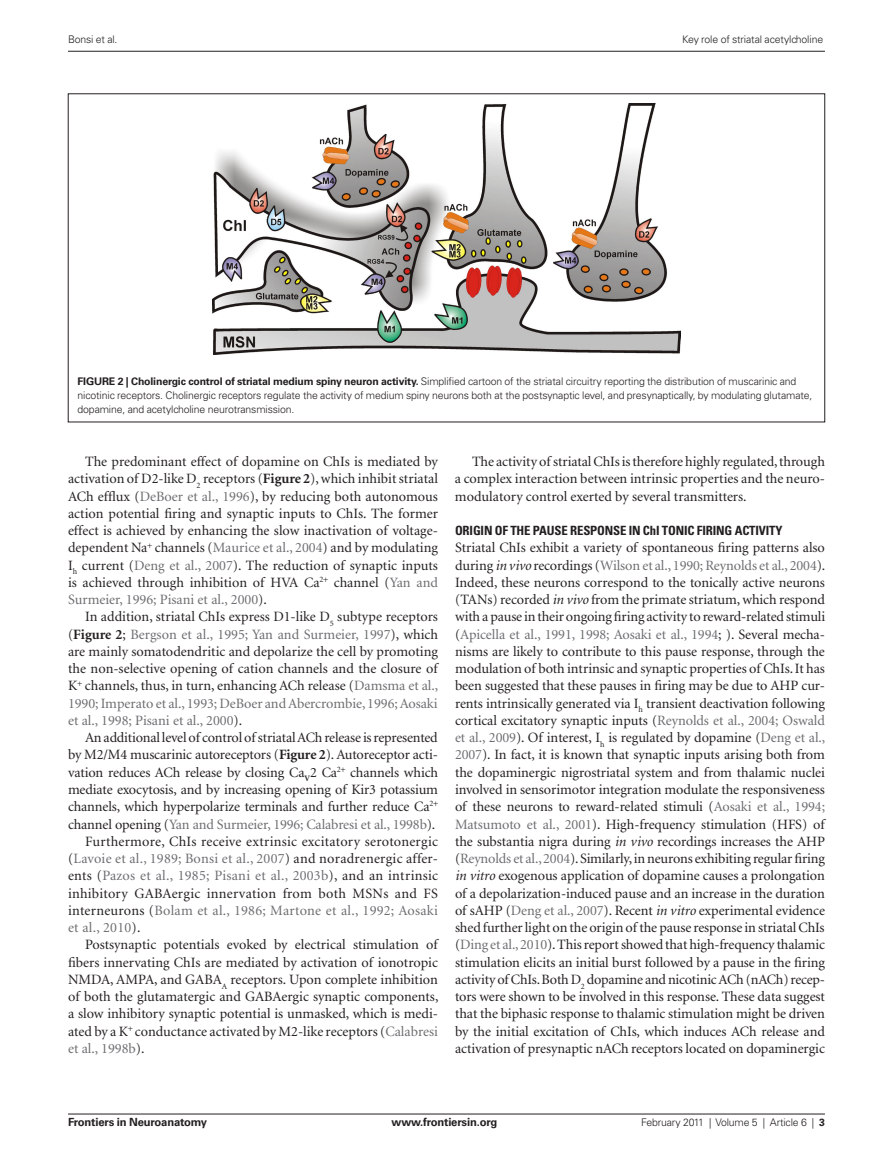
<style>
.page{position:relative;width:893px;height:1170px;background:#fff}
.page>*{position:absolute;margin:0;border:0;box-sizing:border-box;transform-origin:0 0}
.t1{font:14.25px/17.2px "Minion";letter-spacing:-.005em;color:#231f20;text-align:justify}
.t2{font:14.25px "Minion";letter-spacing:.015em;color:#6c6d70}
.t3{font:14.25px "Minion";letter-spacing:.015em;color:#231f20}
.t4{font:14.25px "Minion";letter-spacing:-.01em;color:#6c6d70}
.t5{font:700 condensed 12.75px "Univers";letter-spacing:-.01em;color:#231f20}
.t6{font:700 11.25px "Univers";letter-spacing:-.015em;color:#231f20}
.t7{font:300 10.5px/14.2px "Univers";letter-spacing:-.015em;color:#231f20}
.s1{font-weight:700}
.s2{color:#6c6d70}
.s3{color:#231f20}
.s4{font-style:italic}
</style>
<div class="page">
<img style="left:213px;top:103px;width:467px;height:251px">
<hr style="left:68px;top:1113px;width:757px;height:1px;background:#231f20">
<hr style="left:68px;top:51px;width:757px;height:1px;background:#231f20">
<p class="t7" style="left:68px;top:32px;width:51px">Bonsi et al.</p>
<p class="t7" style="left:682px;top:32px;width:143px">Key role of striatal acetylcholine</p>
<p class="t7" style="left:78px;top:374px;width:736px"><span class="s1">Figure 2 | Cholinergic control of striatal medium spiny neuron activity.</span> Simplified cartoon of the striatal circuitry reporting the distribution of muscarinic and nicotinic receptors. Cholinergic receptors regulate the activity of medium spiny neurons both at the postsynaptic level, and presynaptically, by modulating glutamate, dopamine, and acetylcholine neurotransmission.</p>
<p class="t1" style="left:68px;top:453px;width:371px;text-indent:17px">The predominant effect of dopamine on ChIs is mediated by activation of D2-like D<sub>2</sub> receptors (<span class="s1">Figure 2</span>), which inhibit striatal ACh efflux (<span class="s2">DeBoer et al., 1996</span>), by reducing both autonomous action potential firing and synaptic inputs to ChIs. The former effect is achieved by enhancing the slow inactivation of voltage&shy;dependent Na channels (<span class="s2">Maurice et al., 2004</span>) and by modulating I<sub>h</sub> current (<span class="s2">Deng et al., 2007</span>). The reduction of synaptic inputs is achieved through inhibition of HVA Ca<sup>2</sup> channel (<span class="s2">Yan and Surmeier, 1996; Pisani et al., 2000</span>).</p>
<p class="t1" style="left:68px;top:608px;width:372px;text-indent:17px">In addition, striatal ChIs express D1-like D<sub>5</sub> subtype receptors (<span class="s1">Figure 2</span>; <span class="s2">Bergson et al., 1995; Yan and Surmeier, 1997</span>), which are mainly somatodendritic and depolarize the cell by promoting the non-selective opening of cation channels and the closure of K channels, thus, in turn, enhancing ACh release (<span class="s2">Damsma et al., 1990; Imperato et al., 1993; DeBoer and Abercrombie, 1996; Aosaki et al., 1998; Pisani et al., 2000</span>).</p>
<p class="t1" style="left:85px;top:729px;width:354px">An additional level of control of striatal ACh release is represented</p>
<p class="t1" style="left:68px;top:746px;width:371px">by M2/M4 muscarinic autoreceptors (<span class="s1">Figure 2</span>). Autoreceptor acti-</p>
<p class="t1" style="left:68px;top:764px;width:371px">vation reduces ACh release by closing Ca<sub>V</sub>2 Ca<sup>2</sup> channels which</p>
<p class="t1" style="left:68px;top:781px;width:371px">mediate exocytosis, and by increasing opening of Kir3 potassium</p>
<p class="t1" style="left:68px;top:798px;width:367px">channels, which hyperpolarize terminals and further reduce Ca<sup>2</sup></p>
<p class="t4" style="left:68px;top:816px;width:369px"><span class="s3">channel opening (</span>Yan and Surmeier, 1996; Calabresi et al., 1998b<span class="s3">).</span></p>
<p class="t3" style="left:85px;top:834px;width:354px">Furthermore, ChIs receive extrinsic excitatory serotonergic</p>
<p class="t2" style="left:68px;top:851px;width:371px"><span class="s3">(</span>Lavoie et al., 1989; Bonsi et al., 2007<span class="s3">) and noradrenergic affer-</span></p>
<p class="t2" style="left:68px;top:868px;width:371px"><span class="s3">ents (</span>Pazos et al., 1985; Pisani et al., 2003b<span class="s3">), and an intrinsic</span></p>
<p class="t3" style="left:68px;top:885px;width:371px">inhibitory GABAergic innervation from both MSNs and FS</p>
<p class="t2" style="left:68px;top:903px;width:371px"><span class="s3">interneurons (</span>Bolam et al., 1986; Martone et al., 1992; Aosaki</p>
<p class="t2" style="left:68px;top:920px;width:74px">et al., 2010<span class="s3">).</span></p>
<p class="t1" style="left:85px;top:936px;width:354px">Postsynaptic potentials evoked by electrical stimulation of</p>
<p class="t1" style="left:68px;top:953px;width:371px">fibers innervating ChIs are mediated by activation of ionotropic</p>
<p class="t1" style="left:68px;top:971px;width:371px">NMDA, AMPA, and GABA<sub>A</sub> receptors. Upon complete inhibition</p>
<p class="t1" style="left:68px;top:988px;width:372px">of both the glutamatergic and GABAergic synaptic components,</p>
<p class="t1" style="left:68px;top:1005px;width:371px">a slow inhibitory synaptic potential is unmasked, which is medi-</p>
<p class="t1" style="left:68px;top:1022px;width:371px">ated by a K conductance activated by M2-like receptors (<span class="s2">Calabresi</span></p>
<p class="t2" style="left:68px;top:1041px;width:78px">et al., 1998b<span class="s3">).</span></p>
<p class="t1" style="left:455px;top:453px;width:371px;text-indent:17px">The activity of striatal ChIs is therefore highly regulated, through a complex interaction between intrinsic properties and the neuro&shy;modulatory control exerted by several transmitters.</p>
<p class="t5" style="left:455px;top:522px;width:329px">ORIGIN OF THE PAUSE RESPONSE IN CHI TONIC FIRING ACTIVITY</p>
<p class="t1" style="left:455px;top:539px;width:372px">Striatal ChIs exhibit a variety of spontaneous firing patterns also during <span class="s4">in vivo</span> recordings (<span class="s2">Wilson et al., 1990; Reynolds et al., 2004</span>).<br>Indeed, these neurons correspond to the tonically active neurons (TANs) recorded <span class="s4">in vivo</span> from the primate striatum, which respond with a pause in their ongoing firing activity to reward-related stimuli (<span class="s2">Apicella et al., 1991, 1998; Aosaki et al., 1994</span>; ). Several mecha&shy;nisms are likely to contribute to this pause response, through the modulation of both intrinsic and synaptic properties of ChIs. It has been suggested that these pauses in firing may be due to AHP cur&shy;rents intrinsically generated via I<sub>h</sub> transient deactivation following cortical excitatory synaptic inputs (<span class="s2">Reynolds et al., 2004; Oswald et al., 2009</span>). Of interest, I<sub>h</sub> is regulated by dopamine (<span class="s2">Deng et al., 2007</span>). In fact, it is known that synaptic inputs arising both from the dopaminergic nigrostriatal system and from thalamic nuclei involved in sensorimotor integration modulate the responsiveness of these neurons to reward-related stimuli (<span class="s2">Aosaki et al., 1994; Matsumoto et al., 2001</span>). High-frequency stimulation (HFS) of the substantia nigra during <span class="s4">in vivo</span> recordings increases the AHP (<span class="s2">Reynolds et al., 2004</span>). Similarly, in neurons exhibiting regular firing <span class="s4">in vitro</span> exogenous application of dopamine causes a prolongation of a depolarization-induced pause and an increase in the duration of sAHP (<span class="s2">Deng et al., 2007</span>). Recent <span class="s4">in vitro</span> experimental evidence shed further light on the origin of the pause response in striatal ChIs (<span class="s2">Ding et al., 2010</span>). This report showed that high-frequency thalamic stimulation elicits an initial burst followed by a pause in the firing activity of ChIs. Both D<sub>2</sub> dopamine and nicotinic ACh (nACh) recep&shy;tors were shown to be involved in this response. These data suggest that the biphasic response to thalamic stimulation might be driven by the initial excitation of ChIs, which induces ACh release and activation of presynaptic nACh receptors located on dopaminergic</p>
<p class="t6" style="left:68px;top:1115px;width:141px">Frontiers in Neuroanatomy</p>
<p class="t6" style="left:392px;top:1115px;width:107px">www.frontiersin.org</p>
<p class="t7" style="left:641px;top:1115px;width:185px">February 2011 | Volume 5 | Article 6 | <span class="s1">3</span></p>
</div>
